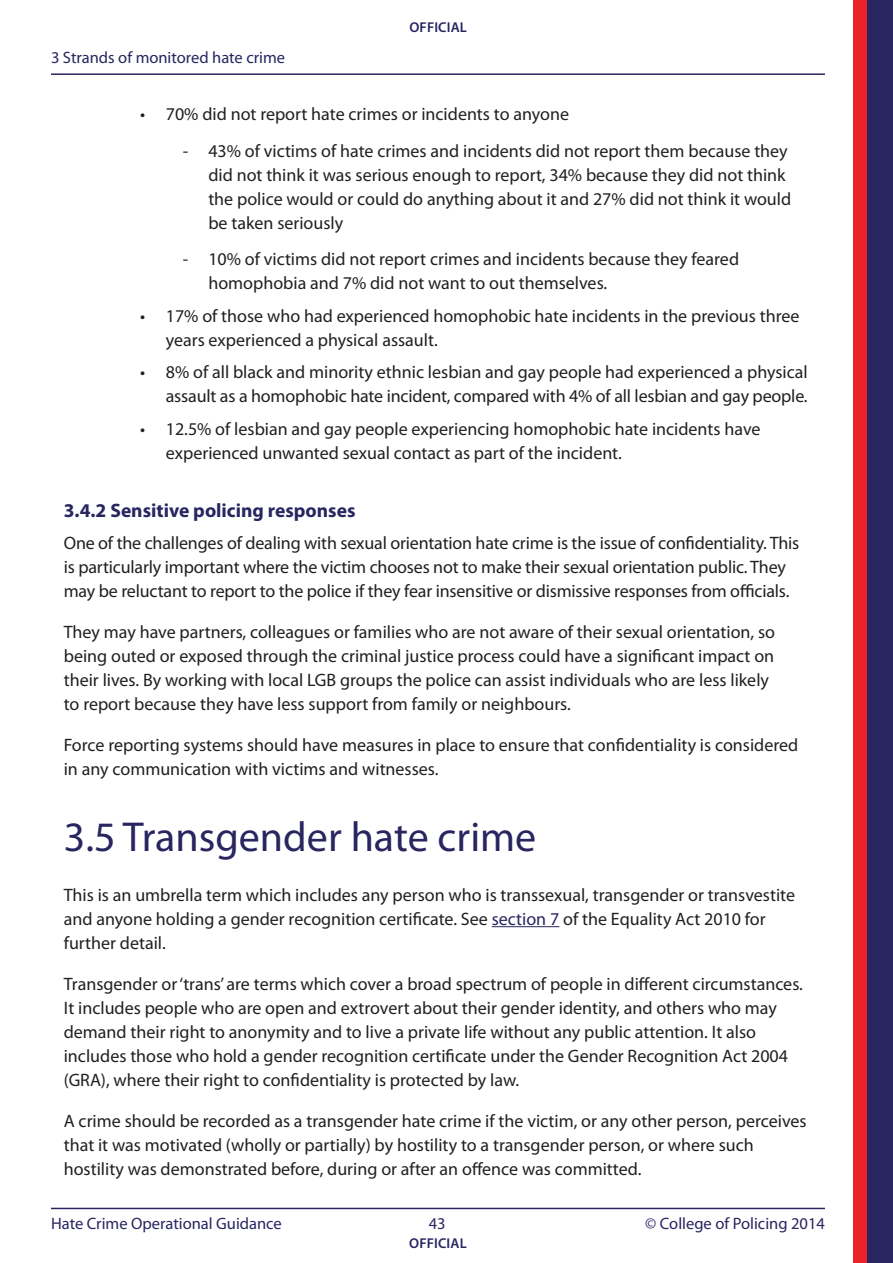
<style>
.page{position:relative;width:893px;height:1263px;background:#fff}
.page>*{position:absolute;margin:0;border:0;box-sizing:border-box;transform-origin:0 0}
.Sub_section_header{font:42px "Myriad Pro";color:#282560}
.Sub_header{font:700 19.5px "Myriad Pro";color:#282560}
.Body_copy{font:18px/24px "Myriad Pro";color:#231f20}
.t1{font:16.5px "Myriad Pro";color:#282560}
.t2{font:600 14.25px "Myriad Pro";letter-spacing:.01em;color:#282560}
.s1{color:#282560}
</style>
<div class="page">
<div style="left:863px;top:0;width:30px;height:1263px;background:#282560"></div>
<div style="left:853px;top:0;width:13px;height:1263px;background:#eb2227"></div>
<hr style="left:51px;top:73px;width:774px;height:2px;background:#282560">
<hr style="left:51px;top:1208px;width:774px;height:1px;background:#282560">
<hr style="left:492px;top:926px;width:67px;height:1px;background:#282560">
<p class="t1" style="left:51px;top:48px;width:236px">3 Strands of monitored hate crime</p>
<p class="t2" style="left:409px;top:18px;width:59px">OFFICIAL</p>
<p class="Body_copy" style="left:140px;top:101px;width:430px">• 70% did not report hate crimes or incidents to anyone</p>
<p class="Body_copy" style="left:208px;top:138px;width:584px;text-indent:-26px">- 43% of victims of hate crimes and incidents did not report them because they did not think it was serious enough to report, 34% because they did not think the police would or could do anything about it and 27% did not think it would be taken seriously</p>
<p class="Body_copy" style="left:208px;top:247px;width:532px;text-indent:-26px">- 10% of victims did not report crimes and incidents because they feared homophobia and 7% did not want to out themselves.</p>
<p class="Body_copy" style="left:166px;top:303px;width:635px;text-indent:-26px">• 17% of those who had experienced homophobic hate incidents in the previous three years experienced a physical assault.</p>
<p class="Body_copy" style="left:140px;top:360px;width:669px;text-align:right">• 8% of all black and minority ethnic lesbian and gay people had experienced a physical assault as a homophobic hate incident, compared with 4% of all lesbian and gay people.</p>
<p class="Body_copy" style="left:166px;top:416px;width:596px;text-indent:-26px">• 12.5% of lesbian and gay people experiencing homophobic hate incidents have experienced unwanted sexual contact as part of the incident.</p>
<p class="Sub_header" style="left:64px;top:498px;width:293px">3.4.2 Sensitive policing responses</p>
<p class="Body_copy" style="left:64px;top:531px;width:737px">One of the challenges of dealing with sexual orientation hate crime is the issue of confidentiality. This is particularly important where the victim chooses not to make their sexual orientation public. They may be reluctant to report to the police if they fear insensitive or dismissive responses from officials.</p>
<p class="Body_copy" style="left:64px;top:620px;width:713px">They may have partners, colleagues or families who are not aware of their sexual orientation, so being outed or exposed through the criminal justice process could have a significant impact on their lives. By working with local LGB groups the police can assist individuals who are less likely to report because they have less support from family or neighbours.</p>
<p class="Body_copy" style="left:64px;top:733px;width:736px">Force reporting systems should have measures in place to ensure that confidentiality is considered in any communication with victims and witnesses.</p>
<p class="Sub_section_header" style="left:64px;top:811px;width:474px">3.5 Transgender hate crime</p>
<p class="Body_copy" style="left:64px;top:882px;width:733px">This is an umbrella term which includes any person who is transsexual, transgender or transvestite and anyone holding a gender recognition certificate. See <span class="s1">section 7</span> of the Equality Act 2010 for further detail.</p>
<p class="Body_copy" style="left:64px;top:971px;width:741px">Transgender or ‘trans’ are terms which cover a broad spectrum of people in different circumstances.<br>It includes people who are open and extrovert about their gender identity, and others who may demand their right to anonymity and to live a private life without any public attention. It also includes those who hold a gender recognition certificate under the Gender Recognition Act 2004 (GRA), where their right to confidentiality is protected by law.</p>
<p class="Body_copy" style="left:64px;top:1108px;width:744px">A crime should be recorded as a transgender hate crime if the victim, or any other person, perceives that it was motivated (wholly or partially) by hostility to a transgender person, or where such hostility was demonstrated before, during or after an offence was committed.</p>
<p class="t1" style="left:51px;top:1213px;width:232px">Hate Crime Operational Guidance</p>
<p class="t1" style="left:429px;top:1213px;width:18px">43</p>
<p class="t1" style="left:645px;top:1213px;width:181px">© College of Policing 2014</p>
<p class="t2" style="left:409px;top:1234px;width:59px">OFFICIAL</p>
</div>
